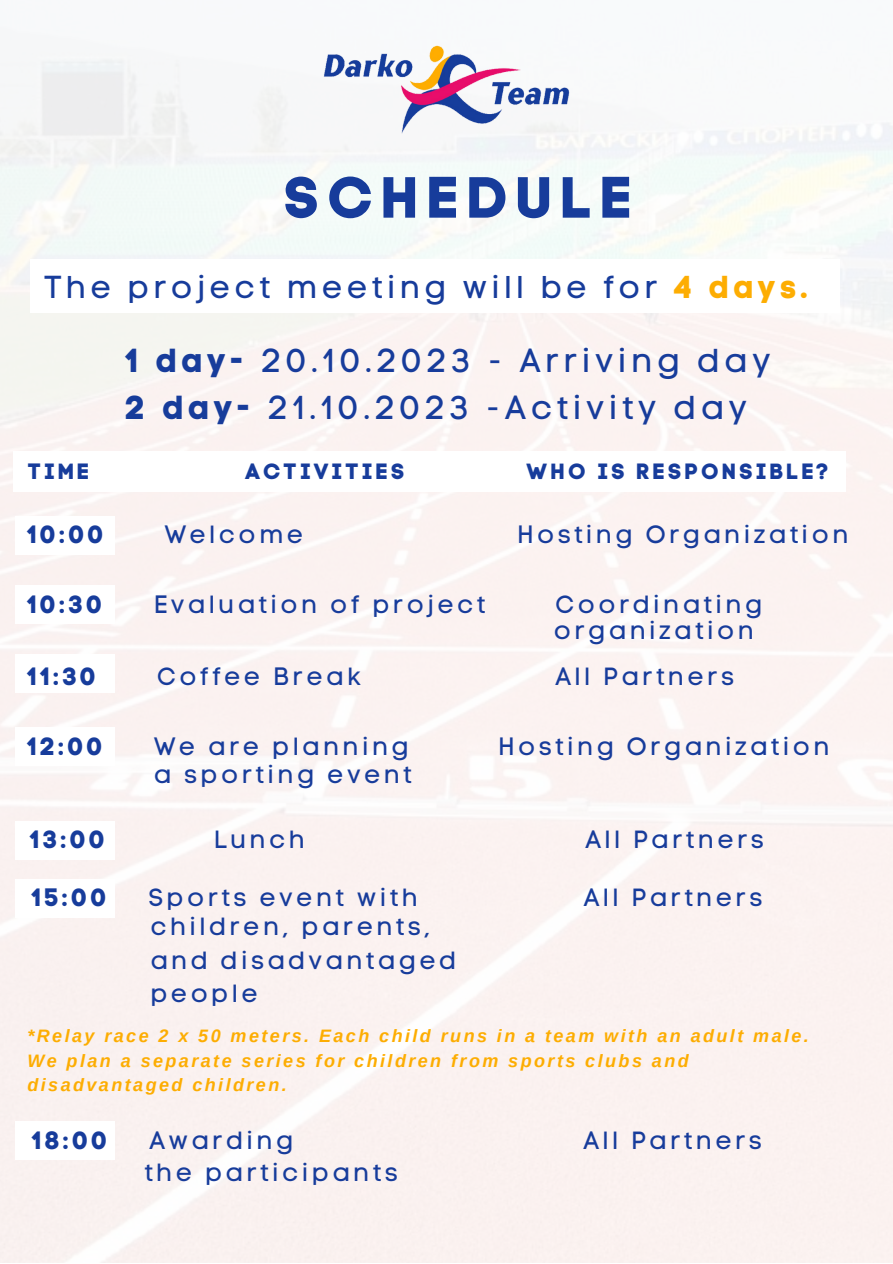
<style>
.page{position:relative;width:893px;height:1264px;background:#fff}
.page>*{position:absolute;margin:0;border:0;box-sizing:border-box;transform-origin:0 0}
.t1{font:57.9px "Code Pro Bold LC";letter-spacing:.135em;color:#173c9b}
.t2{font:33px "Code Pro Normal LC";letter-spacing:.135em;color:#173c9b}
.t3{font:31.5px "Code Pro Normal LC";letter-spacing:.135em;color:#173c9b}
.t4{font:24.9px/33.8px "Code Pro Normal LC";letter-spacing:.135em;color:#173c9b}
.t5{font:24.9px "Code Pro Bold LC";letter-spacing:.135em;color:#173c9b}
.t6{font:21.9px "Code Pro Bold LC";letter-spacing:.135em;color:#173c9b}
.t7{font:italic 700 18px/24.8px "Arimo";letter-spacing:.135em;color:#fdad02}
.s1{font-family:"Code Pro Bold LC";color:#fdad02}
.s2{font-family:"Code Pro Bold LC"}
</style>
<div class="page">
<img style="left:313px;top:42px;width:267px;height:95px">
<p class="t1" style="left:283px;top:163px;width:350px">SCHEDULE</p>
<p class="t3" style="left:45px;top:268px;width:765px">The project meeting will be for <span class="s1">4 days.</span></p>
<p class="t2" style="left:126px;top:341px;width:646px"><span class="s2">1 day-</span> 20.10.2023 - Arriving day</p>
<p class="t2" style="left:126px;top:387px;width:622px"><span class="s2">2 day-</span> 21.10.2023 -Activity day</p>
<p class="t6" style="left:27px;top:458px;width:63px">TIME</p>
<p class="t6" style="left:245px;top:458px;width:161px">ACTIVITIES</p>
<p class="t6" style="left:526px;top:458px;width:304px">WHO IS RESPONSIBLE?</p>
<p class="t5" style="left:27px;top:519px;width:78px">10:00</p>
<p class="t4" style="left:165px;top:518px;width:140px">Welcome</p>
<p class="t4" style="left:517px;top:518px;width:333px">Hosting Organization</p>
<p class="t5" style="left:27px;top:589px;width:77px">10:30</p>
<p class="t4" style="left:154px;top:587px;width:333px">Evaluation of project</p>
<p class="t4" style="left:555px;top:587px;width:208px">Coordinating</p>
<p class="t4" style="left:553px;top:613px;width:201px">organization</p>
<p class="t5" style="left:27px;top:661px;width:71px">11:30</p>
<p class="t4" style="left:157px;top:659px;width:205px">Coffee Break</p>
<p class="t4" style="left:555px;top:659px;width:180px">All Partners</p>
<p class="t5" style="left:27px;top:731px;width:77px">12:00</p>
<p class="t4" style="left:154px;top:729px;width:256px">We are planning</p>
<p class="t4" style="left:498px;top:729px;width:333px">Hosting Organization</p>
<p class="t4" style="left:154px;top:757px;width:259px">a sporting event</p>
<p class="t5" style="left:30px;top:824px;width:77px">13:00</p>
<p class="t4" style="left:214px;top:822px;width:92px">Lunch</p>
<p class="t4" style="left:585px;top:822px;width:180px">All Partners</p>
<p class="t5" style="left:32px;top:882px;width:76px">15:00</p>
<p class="t4" style="left:148px;top:880px;width:271px">Sports event with</p>
<p class="t4" style="left:583px;top:880px;width:180px">All Partners</p>
<p class="t4" style="left:150px;top:909px;width:307px">children, parents, and disadvantaged people</p>
<p class="t7" style="left:27px;top:1023px;width:783px">*Relay race 2 x 50 meters. Each child runs in a team with an adult male.</p>
<p class="t7" style="left:27px;top:1048px;width:662px">We plan a separate series for children from sports clubs and disadvantaged children.</p>
<p class="t5" style="left:32px;top:1125px;width:77px">18:00</p>
<p class="t4" style="left:149px;top:1123px;width:145px">Awarding</p>
<p class="t4" style="left:583px;top:1123px;width:180px">All Partners</p>
<p class="t4" style="left:144px;top:1155px;width:255px">the participants</p>
</div>
